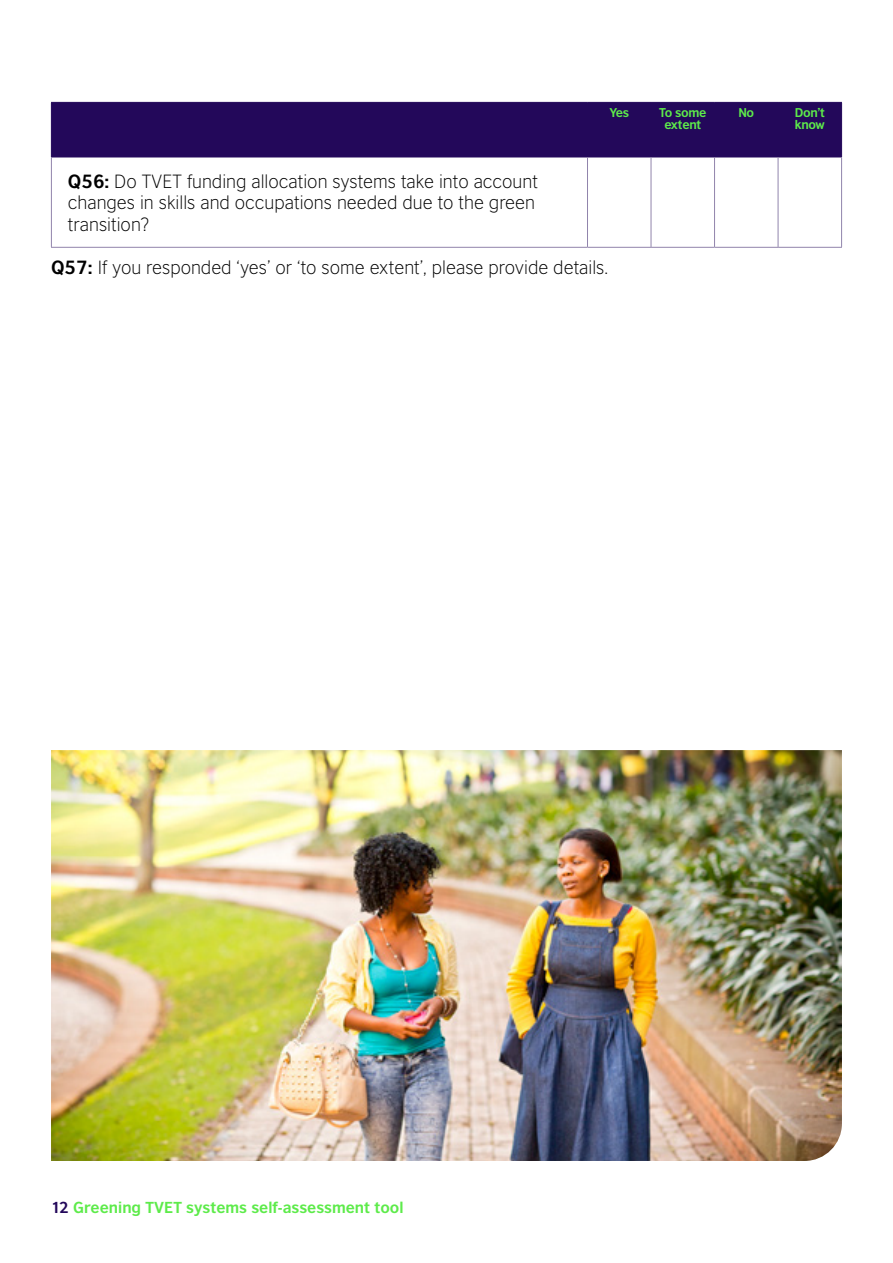
<style>
.page{position:relative;width:893px;height:1263px;background:#fff}
.page>*{position:absolute;margin:0;border:0;box-sizing:border-box;transform-origin:0 0}
.t1{font:300 18px/21.6px "British Council Sans";color:#000}
.t2{font:700 15px "British Council Sans";color:#5deb4a}
.t3{font:700 12px/12px "British Council Sans";letter-spacing:-.03em;color:#5deb4a;text-align:center}
.s1{font-weight:700}
.s2{color:#23085a}
</style>
<div class="page">
<div style="left:52px;top:103px;width:789px;height:54px;background:#23085a"></div>
<hr style="left:51px;top:102px;width:536px;height:1px;background:#23085a">
<hr style="left:51px;top:103px;width:1px;height:54px;background:#23085a">
<hr style="left:587px;top:102px;width:64px;height:1px;background:#23085a">
<hr style="left:587px;top:103px;width:1px;height:54px;background:#23085a">
<hr style="left:651px;top:102px;width:63px;height:1px;background:#23085a">
<hr style="left:651px;top:103px;width:1px;height:54px;background:#23085a">
<hr style="left:714px;top:102px;width:64px;height:1px;background:#23085a">
<hr style="left:714px;top:103px;width:1px;height:54px;background:#23085a">
<hr style="left:778px;top:102px;width:64px;height:1px;background:#23085a">
<hr style="left:778px;top:103px;width:1px;height:54px;background:#23085a">
<hr style="left:841px;top:103px;width:1px;height:54px;background:#23085a">
<hr style="left:51px;top:157px;width:536px;height:1px;background:#9184ac">
<hr style="left:51px;top:158px;width:1px;height:89px;background:#9184ac">
<hr style="left:587px;top:157px;width:64px;height:1px;background:#9184ac">
<hr style="left:587px;top:158px;width:1px;height:89px;background:#9184ac">
<hr style="left:651px;top:157px;width:63px;height:1px;background:#9184ac">
<hr style="left:651px;top:158px;width:1px;height:89px;background:#9184ac">
<hr style="left:714px;top:157px;width:64px;height:1px;background:#9184ac">
<hr style="left:714px;top:158px;width:1px;height:89px;background:#9184ac">
<hr style="left:778px;top:157px;width:64px;height:1px;background:#9184ac">
<hr style="left:778px;top:158px;width:1px;height:89px;background:#9184ac">
<hr style="left:841px;top:158px;width:1px;height:89px;background:#9184ac">
<hr style="left:51px;top:247px;width:536px;height:1px;background:#9184ac">
<hr style="left:587px;top:247px;width:64px;height:1px;background:#9184ac">
<hr style="left:651px;top:247px;width:63px;height:1px;background:#9184ac">
<hr style="left:714px;top:247px;width:64px;height:1px;background:#9184ac">
<hr style="left:778px;top:247px;width:64px;height:1px;background:#9184ac">
<img style="left:51px;top:750px;width:791px;height:411px">
<p class="t3" style="left:609px;top:107px;width:21px">Yes</p>
<p class="t3" style="left:659px;top:107px;width:49px">To some extent</p>
<p class="t3" style="left:738px;top:107px;width:17px">No</p>
<p class="t3" style="left:795px;top:107px;width:32px;text-align:left">Don’t know</p>
<p class="t1" style="left:68px;top:170px;width:472px"><span class="s1">Q56:</span> Do TVET funding allocation systems take into account changes in skills and occupations needed due to the green transition?</p>
<p class="t1" style="left:51px;top:256px;width:559px"><span class="s1">Q57:</span> If you responded ‘yes’ or ‘to some extent’, please provide details.</p>
<p class="t2" style="left:51px;top:1198px;width:354px"><span class="s2">12</span> Greening TVET systems self-assessment tool</p>
</div>
